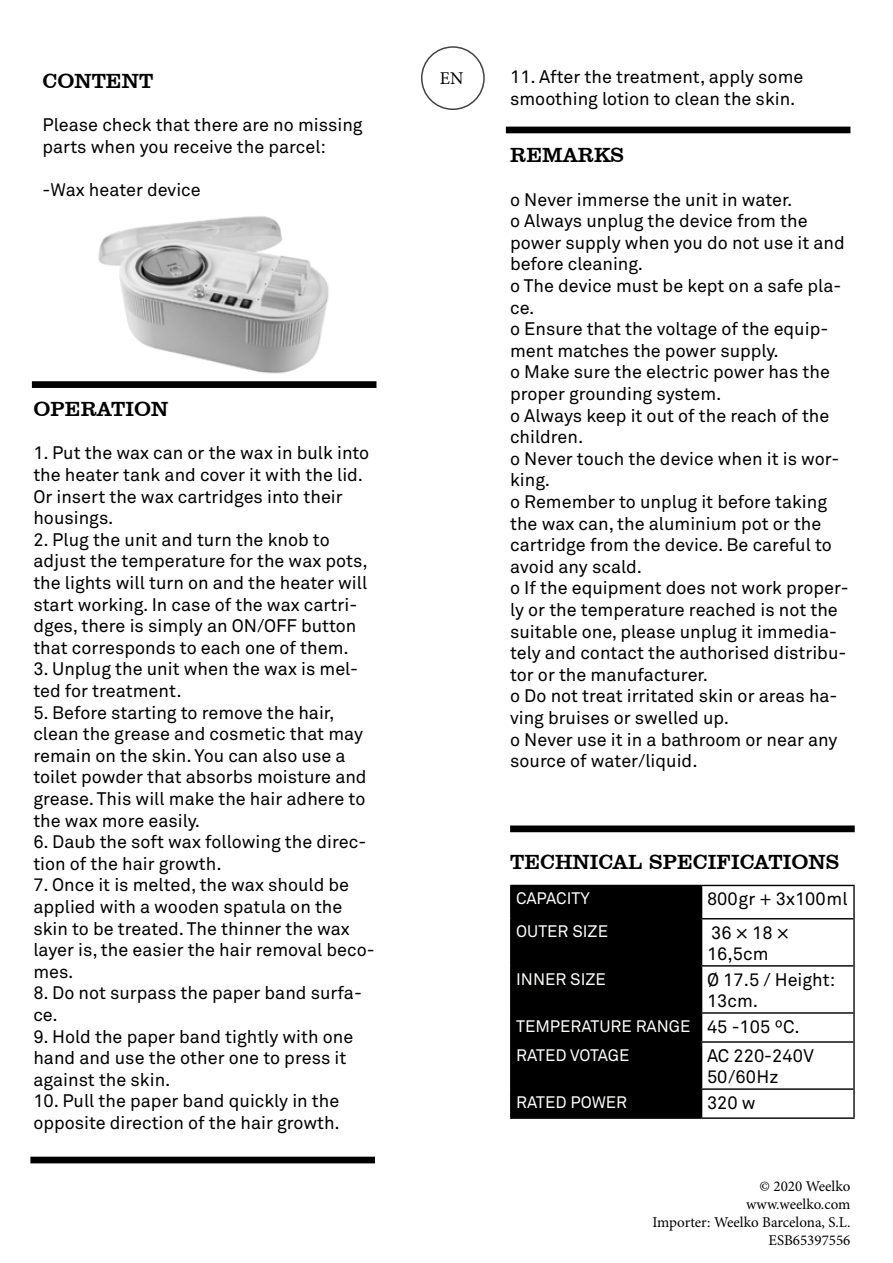
<style>
.page{position:relative;width:893px;height:1263px;background:#fff}
.page>*{position:absolute;margin:0;border:0;box-sizing:border-box;transform-origin:0 0}
.t1{font:21px "Clarendon BT";color:#000}
.t2{font:21px "Clarendon BT";color:#030304}
.t3{font:18px/21.6px "Akkurat Std";color:#000}
.t4{font:18px "Minion Pro";color:#000}
.t5{font:16.5px "Akkurat Std";color:#fdfefc}
.t6{font:15px/18px "Minion Pro";color:#000;text-align:right}
</style>
<div class="page">
<div style="left:32px;top:381px;width:344px;height:7px;border:4px solid #000"></div>
<div style="left:421px;top:46px;width:64px;height:64px;border:2px solid #424241;border-radius:50%"></div>
<div style="left:506px;top:127px;width:344px;height:6px;border:4px solid #000"></div>
<div style="left:30px;top:1157px;width:345px;height:6px;border:4px solid #000"></div>
<hr style="left:702px;top:885px;width:153px;height:1px;background:#000">
<hr style="left:702px;top:918px;width:151px;height:1px;background:#000">
<hr style="left:702px;top:965px;width:151px;height:1px;background:#000">
<hr style="left:702px;top:1012px;width:151px;height:2px;background:#000">
<hr style="left:702px;top:1041px;width:151px;height:2px;background:#000">
<hr style="left:702px;top:1088px;width:151px;height:2px;background:#000">
<hr style="left:510px;top:1117px;width:192px;height:2px;background:#000">
<hr style="left:702px;top:1117px;width:153px;height:2px;background:#000">
<hr style="left:853px;top:886px;width:2px;height:33px;background:#000">
<hr style="left:853px;top:919px;width:2px;height:47px;background:#000">
<hr style="left:853px;top:966px;width:2px;height:47px;background:#000">
<hr style="left:853px;top:1013px;width:2px;height:29px;background:#000">
<hr style="left:853px;top:1042px;width:2px;height:47px;background:#000">
<div style="left:510px;top:885px;width:192px;height:233px;background:#000"></div>
<hr style="left:853px;top:1089px;width:2px;height:28px;background:#000">
<div style="left:510px;top:825px;width:345px;height:7px;border:4px solid #000"></div>
<img style="left:98px;top:216px;width:231px;height:158px">
<p class="t2" style="left:43px;top:67px;width:112px">CONTENT</p>
<p class="t3" style="left:43px;top:114px;width:322px">Please check that there are no missing parts when you receive the parcel:</p>
<p class="t3" style="left:43px;top:179px;width:160px">-Wax heater device</p>
<p class="t1" style="left:33px;top:396px;width:137px">OPERATION</p>
<p class="t3" style="left:33px;top:442px;width:337px">1. Put the wax can or the wax in bulk into the heater tank and cover it with the lid.<br>Or insert the wax cartridges into their housings.</p>
<p class="t3" style="left:33px;top:529px;width:336px">2. Plug the unit and turn the knob to adjust the temperature for the wax pots, the lights will turn on and the heater will start working. In case of the wax cartri&shy;dges, there is simply an ON/OFF button that corresponds to each one of them.</p>
<p class="t3" style="left:33px;top:658px;width:326px">3. Unplug the unit when the wax is mel&shy;ted for treatment.</p>
<p class="t3" style="left:33px;top:702px;width:335px">5. Before starting to remove the hair, clean the grease and cosmetic that may remain on the skin. You can also use a toilet powder that absorbs moisture and grease. This will make the hair adhere to the wax more easily.</p>
<p class="t3" style="left:33px;top:831px;width:334px">6. Daub the soft wax following the direc&shy;tion of the hair growth.</p>
<p class="t3" style="left:33px;top:874px;width:343px">7. Once it is melted, the wax should be applied with a wooden spatula on the skin to be treated. The thinner the wax layer is, the easier the hair removal beco&shy;mes.</p>
<p class="t3" style="left:33px;top:982px;width:330px">8. Do not surpass the paper band surfa&shy;ce.</p>
<p class="t3" style="left:33px;top:1026px;width:321px">9. Hold the paper band tightly with one hand and use the other one to press it against the skin.</p>
<p class="t3" style="left:33px;top:1090px;width:308px">10. Pull the paper band quickly in the opposite direction of the hair growth.</p>
<p class="t4" style="left:440px;top:66px;width:25px">EN</p>
<p class="t3" style="left:510px;top:66px;width:295px">11. After the treatment, apply some smoothing lotion to clean the skin.</p>
<p class="t1" style="left:510px;top:142px;width:115px">REMARKS</p>
<p class="t3" style="left:510px;top:189px;width:284px">o Never immerse the unit in water.</p>
<p class="t3" style="left:510px;top:210px;width:336px">o Always unplug the device from the power supply when you do not use it and before cleaning.</p>
<p class="t3" style="left:510px;top:275px;width:333px">o The device must be kept on a safe pla&shy;ce.</p>
<p class="t3" style="left:510px;top:318px;width:320px">o Ensure that the voltage of the equip&shy;ment matches the power supply.</p>
<p class="t3" style="left:510px;top:361px;width:321px">o Make sure the electric power has the proper grounding system.</p>
<p class="t3" style="left:510px;top:405px;width:321px">o Always keep it out of the reach of the children.</p>
<p class="t3" style="left:510px;top:448px;width:331px">o Never touch the device when it is wor&shy;king.</p>
<p class="t3" style="left:510px;top:491px;width:323px">o Remember to unplug it before taking the wax can, the aluminium pot or the cartridge from the device. Be careful to avoid any scald.</p>
<p class="t3" style="left:510px;top:577px;width:340px">o If the equipment does not work proper&shy;ly or the temperature reached is not the suitable one, please unplug it immedia&shy;tely and contact the authorised distribu&shy;tor or the manufacturer.</p>
<p class="t3" style="left:510px;top:685px;width:329px">o Do not treat irritated skin or areas ha&shy;ving bruises or swelled up.</p>
<p class="t3" style="left:510px;top:729px;width:329px">o Never use it in a bathroom or near any source of water/liquid.</p>
<p class="t1" style="left:510px;top:849px;width:331px">TECHNICAL SPECIFICATIONS</p>
<p class="t5" style="left:516px;top:889px;width:75px">CAPACITY</p>
<p class="t3" style="left:707px;top:888px;width:142px">800gr + 3x100ml</p>
<p class="t5" style="left:516px;top:922px;width:93px">OUTER SIZE</p>
<p class="t3" style="left:707px;top:921px;width:84px">36 × 18 ×<br>16,5cm</p>
<p class="t5" style="left:516px;top:969px;width:91px">INNER SIZE</p>
<p class="t3" style="left:707px;top:969px;width:130px">Ø 17.5 / Height:<br>13cm.</p>
<p class="t5" style="left:516px;top:1016px;width:176px">TEMPERATURE RANGE</p>
<p class="t3" style="left:707px;top:1016px;width:94px">45 -105 ºC.</p>
<p class="t5" style="left:516px;top:1045px;width:115px">RATED VOTAGE</p>
<p class="t3" style="left:707px;top:1045px;width:108px">AC 220-240V<br>50/60Hz</p>
<p class="t5" style="left:516px;top:1092px;width:112px">RATED POWER</p>
<p class="t3" style="left:707px;top:1092px;width:50px">320 w</p>
<p class="t6" style="left:746px;top:1177px;width:106px">© 2020 Weelko www.weelko.com</p>
<p class="t6" style="left:652px;top:1213px;width:200px">Importer: Weelko Barcelona, S.L.</p>
<p class="t6" style="left:769px;top:1231px;width:83px">ESB65397556</p>
</div>
